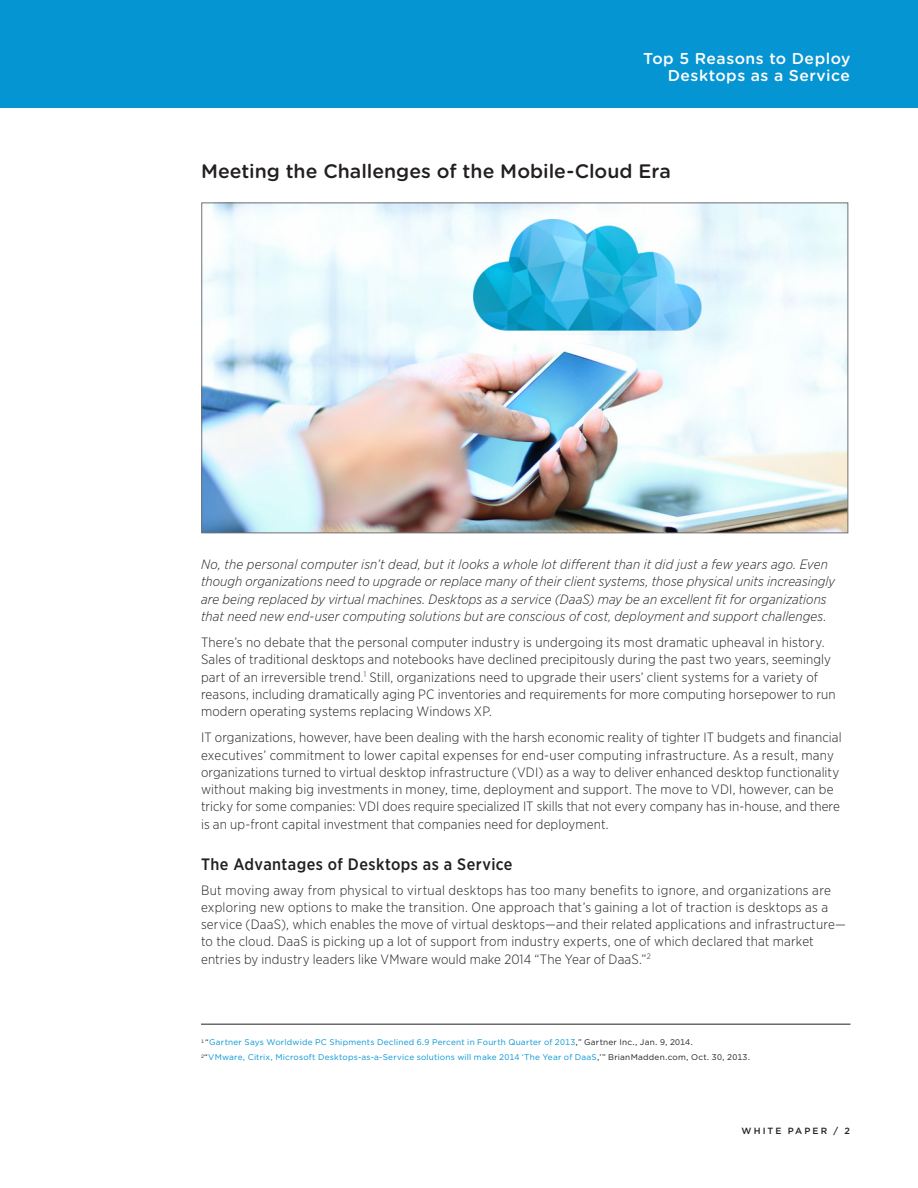
<style>
.page{position:relative;width:918px;height:1188px;background:#fff}
.page>*{position:absolute;margin:0;border:0;box-sizing:border-box;transform-origin:0 0}
._3_Main_Body_Head{font:500 19.5px "Gotham Rounded";color:#231f20}
._4a_Subhead_1{font:500 16.5px "Gotham Narrow";letter-spacing:.025em;color:#231f20}
.t1{font:500 15.75px/17.2px "Gotham Rounded";letter-spacing:.03em;color:#fff;text-align:right}
._5a_Body{font:300 13.5px/17.2px "Gotham Narrow";letter-spacing:.01em;color:#231f20}
._5a_Body-2{font:italic 300 13.5px/17.2px "Gotham Narrow";letter-spacing:.01em;color:#231f20}
.Folio{font:500 9px "Gotham";letter-spacing:.23em;color:#231f20}
.Footnote-Secondary{font:8.25px "Gotham";letter-spacing:.025em;color:#0695d3}
.Footnote-First_line{font:8.25px "Gotham";letter-spacing:.03em;color:#0695d3}
.s1{color:#231f20}
</style>
<div class="page">
<div style="left:0;top:0;width:918px;height:108px;background:#0695d3"></div>
<hr style="left:201px;top:1024px;width:649px;height:1px;background:#231f20">
<img style="left:203px;top:204px;width:643px;height:327px">
<p class="t1" style="left:643px;top:49px;width:209px">Top 5 Reasons to Deploy<br>Desktops as a Service</p>
<p class="_3_Main_Body_Head" style="left:201px;top:157px;width:471px">Meeting the Challenges of the Mobile-Cloud Era</p>
<p class="_5a_Body-2" style="left:201px;top:555px;width:636px">No, the personal computer isn’t dead, but it looks a whole lot different than it did just a few years ago. Even though organizations need to upgrade or replace many of their client systems, those physical units increasingly are being replaced by virtual machines. Desktops as a service (DaaS) may be an excellent fit for organizations that need new end-user computing solutions but are conscious of cost, deployment and support challenges.</p>
<p class="_5a_Body" style="left:201px;top:633px;width:636px">There’s no debate that the personal computer industry is undergoing its most dramatic upheaval in history.<br>Sales of traditional desktops and notebooks have declined precipitously during the past two years, seemingly part of an irreversible trend.<sup>1</sup> Still, organizations need to upgrade their users’ client systems for a variety of reasons, including dramatically aging PC inventories and requirements for more computing horsepower to run modern operating systems replacing Windows XP.</p>
<p class="_5a_Body" style="left:201px;top:729px;width:642px">IT organizations, however, have been dealing with the harsh economic reality of tighter IT budgets and financial executives’ commitment to lower capital expenses for end-user computing infrastructure. As a result, many organizations turned to virtual desktop infrastructure (VDI) as a way to deliver enhanced desktop functionality without making big investments in money, time, deployment and support. The move to VDI, however, can be tricky for some companies: VDI does require specialized IT skills that not every company has in-house, and there is an up-front capital investment that companies need for deployment.</p>
<p class="_4a_Subhead_1" style="left:201px;top:854px;width:313px">The Advantages of Desktops as a Service</p>
<p class="_5a_Body" style="left:201px;top:881px;width:647px">But moving away from physical to virtual desktops has too many benefits to ignore, and organizations are exploring new options to make the transition. One approach that’s gaining a lot of traction is desktops as a service (DaaS), which enables the move of virtual desktops—and their related applications and infrastructure— to the cloud. DaaS is picking up a lot of support from industry experts, one of which declared that market entries by industry leaders like VMware would make 2014 “The Year of DaaS.”<sup>2</sup></p>
<p class="Footnote-First_line" style="left:201px;top:1037px;width:493px"><sup>1</sup> <span class="s1">“</span>Gartner Says Worldwide PC Shipments Declined 6.9 Percent in Fourth Quarter of 2013<span class="s1">,” Gartner Inc., Jan. 9, 2014.</span></p>
<p class="Footnote-Secondary" style="left:201px;top:1052px;width:551px"><sup>2</sup><span class="s1">“</span>VMware, Citrix, Microsoft Desktops-as-a-Service solutions will make 2014 ‘The Year of DaaS<span class="s1">,’” BrianMadden.com, Oct. 30, 2013.</span></p>
<p class="Folio" style="left:742px;top:1125px;width:110px">WHITE PAPER / 2</p>
</div>
